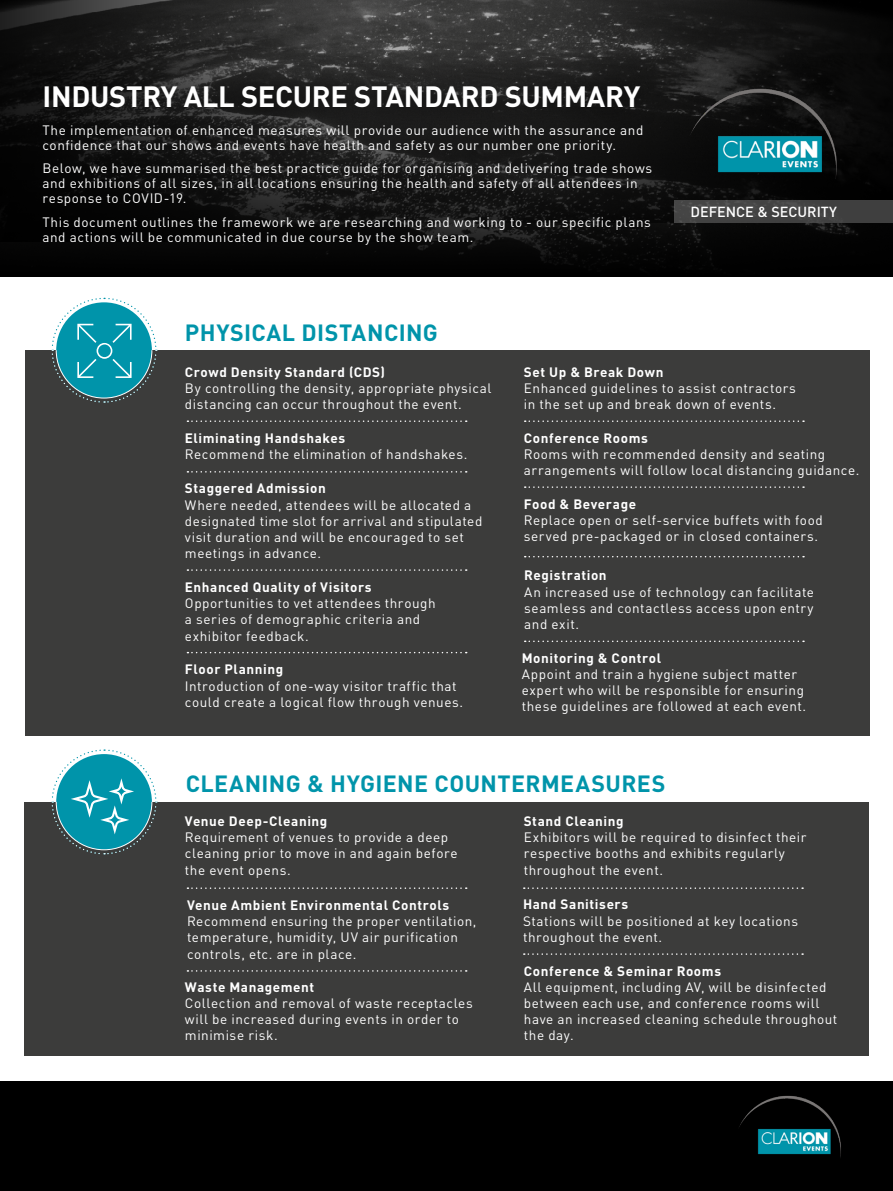
<style>
.page{position:relative;width:893px;height:1191px;background:#fff}
.page>*{position:absolute;margin:0;border:0;box-sizing:border-box;transform-origin:0 0}
.t1{font:700 28.95px "DIN";letter-spacing:-.01em;color:#fff}
.t2{font:700 23.25px "DIN";letter-spacing:.015em;color:#0094aa}
.t3{font:500 14.4px "DIN";color:#fff}
.t4{font:13.5px/16.2px "DIN";letter-spacing:.04em;color:#fff}
.t5{font:700 13.5px "DIN";letter-spacing:.04em;color:#fff}
</style>
<div class="page">
<div style="left:24px;top:802px;width:845px;height:253px;background:#3c3c3b"></div>
<div style="left:25px;top:350px;width:845px;height:386px;background:#3c3c3b"></div>
<div style="left:0;top:1081px;width:893px;height:110px;background:#000"></div>
<img style="left:739px;top:1095px;width:102px;height:62px">
<svg style="left:556px;top:0;width:337px;height:53px"></svg>
<svg style="left:0;top:0;width:556px;height:53px"></svg>
<svg style="left:0;top:53px;width:893px;height:223px;fill:#0a0a0a"></svg>
<svg style="left:20px;top:61px;width:642px;height:72px;fill:#1b1a1a"></svg>
<div style="left:674px;top:201px;width:219px;height:22px;background:#424242"></div>
<svg style="left:187px;top:420px;width:280px;height:2px"></svg>
<svg style="left:525px;top:420px;width:279px;height:2px"></svg>
<svg style="left:525px;top:486px;width:279px;height:2px"></svg>
<svg style="left:525px;top:556px;width:279px;height:1px"></svg>
<svg style="left:525px;top:640px;width:279px;height:2px"></svg>
<svg style="left:187px;top:471px;width:280px;height:1px"></svg>
<svg style="left:187px;top:569px;width:280px;height:2px"></svg>
<svg style="left:187px;top:652px;width:280px;height:1px"></svg>
<svg style="left:187px;top:887px;width:280px;height:2px"></svg>
<svg style="left:524px;top:887px;width:279px;height:2px"></svg>
<svg style="left:524px;top:953px;width:279px;height:2px"></svg>
<svg style="left:187px;top:970px;width:280px;height:1px"></svg>
<img style="left:676px;top:72px;width:174px;height:119px">
<svg style="left:51px;top:749px;width:106px;height:106px"></svg>
<svg style="left:51px;top:297px;width:106px;height:106px"></svg>
<h1 class="t1" style="left:43px;top:78px;width:599px">INDUSTRY ALL SECURE STANDARD SUMMARY</h1>
<p class="t4" style="left:43px;top:122px;width:602px;line-height:15px">The implementation of enhanced measures will provide our audience with the assurance and confidence that our shows and events have health and safety as our number one priority.</p>
<p class="t4" style="left:43px;top:160px;width:611px;line-height:15px">Below, we have summarised the best practice guide for organising and delivering trade shows and exhibitions of all sizes, in all locations ensuring the health and safety of all attendees in response to COVID-19.</p>
<p class="t4" style="left:43px;top:214px;width:610px;line-height:15px">This document outlines the framework we are researching and working to - our specific plans and actions will be communicated in due course by the show team.</p>
<h2 class="t2" style="left:185px;top:317px;width:255px">PHYSICAL DISTANCING</h2>
<p class="t3" style="left:690px;top:202px;width:148px">DEFENCE &amp; SECURITY</p>
<p class="t5" style="left:185px;top:363px;width:202px">Crowd Density Standard (CDS)</p>
<p class="t4" style="left:185px;top:380px;width:308px">By controlling the density, appropriate physical distancing can occur throughout the event.</p>
<p class="t5" style="left:185px;top:429px;width:162px">Eliminating Handshakes</p>
<p class="t4" style="left:185px;top:446px;width:284px">Recommend the elimination of handshakes.</p>
<p class="t5" style="left:185px;top:479px;width:142px">Staggered Admission</p>
<p class="t4" style="left:185px;top:496px;width:299px">Where needed, attendees will be allocated a designated time slot for arrival and stipulated visit duration and will be encouraged to set meetings in advance.</p>
<p class="t5" style="left:185px;top:578px;width:188px">Enhanced Quality of Visitors</p>
<p class="t4" style="left:185px;top:595px;width:252px">Opportunities to vet attendees through a series of demographic criteria and exhibitor feedback.</p>
<p class="t5" style="left:185px;top:660px;width:100px">Floor Planning</p>
<p class="t4" style="left:185px;top:677px;width:280px">Introduction of one-way visitor traffic that could create a logical flow through venues.</p>
<p class="t5" style="left:524px;top:363px;width:141px">Set Up &amp; Break Down</p>
<p class="t4" style="left:524px;top:380px;width:274px">Enhanced guidelines to assist contractors in the set up and break down of events.</p>
<p class="t5" style="left:524px;top:429px;width:126px">Conference Rooms</p>
<p class="t4" style="left:524px;top:445px;width:337px">Rooms with recommended density and seating arrangements will follow local distancing guidance.</p>
<p class="t5" style="left:524px;top:495px;width:114px">Food &amp; Beverage</p>
<p class="t4" style="left:524px;top:511px;width:300px">Replace open or self-service buffets with food served pre-packaged or in closed containers.</p>
<p class="t5" style="left:524px;top:567px;width:84px">Registration</p>
<p class="t4" style="left:524px;top:583px;width:291px;text-align:justify">An increased use of technology can facilitate seamless and contactless access upon entry and exit.</p>
<p class="t5" style="left:522px;top:649px;width:141px">Monitoring &amp; Control</p>
<p class="t4" style="left:522px;top:665px;width:286px">Appoint and train a hygiene subject matter expert who will be responsible for ensuring these guidelines are followed at each event.</p>
<h2 class="t2" style="left:186px;top:768px;width:481px">CLEANING &amp; HYGIENE COUNTERMEASURES</h2>
<p class="t5" style="left:185px;top:812px;width:144px">Venue Deep-Cleaning</p>
<p class="t4" style="left:185px;top:829px;width:274px">Requirement of venues to provide a deep cleaning prior to move in and again before the event opens.</p>
<p class="t5" style="left:187px;top:896px;width:264px">Venue Ambient Environmental Controls</p>
<p class="t4" style="left:187px;top:913px;width:291px">Recommend ensuring the proper ventilation, temperature, humidity, UV air purification controls, etc. are in place.</p>
<p class="t5" style="left:185px;top:978px;width:131px">Waste Management</p>
<p class="t4" style="left:185px;top:994px;width:289px">Collection and removal of waste receptacles will be increased during events in order to minimise risk.</p>
<p class="t5" style="left:524px;top:812px;width:101px">Stand Cleaning</p>
<p class="t4" style="left:524px;top:829px;width:284px">Exhibitors will be required to disinfect their respective booths and exhibits regularly throughout the event.</p>
<p class="t5" style="left:523px;top:895px;width:107px">Hand Sanitisers</p>
<p class="t4" style="left:523px;top:912px;width:277px">Stations will be positioned at key locations throughout the event.</p>
<p class="t5" style="left:524px;top:961px;width:199px">Conference &amp; Seminar Rooms</p>
<p class="t4" style="left:524px;top:978px;width:315px">All equipment, including AV, will be disinfected between each use, and conference rooms will have an increased cleaning schedule throughout the day.</p>
</div>
